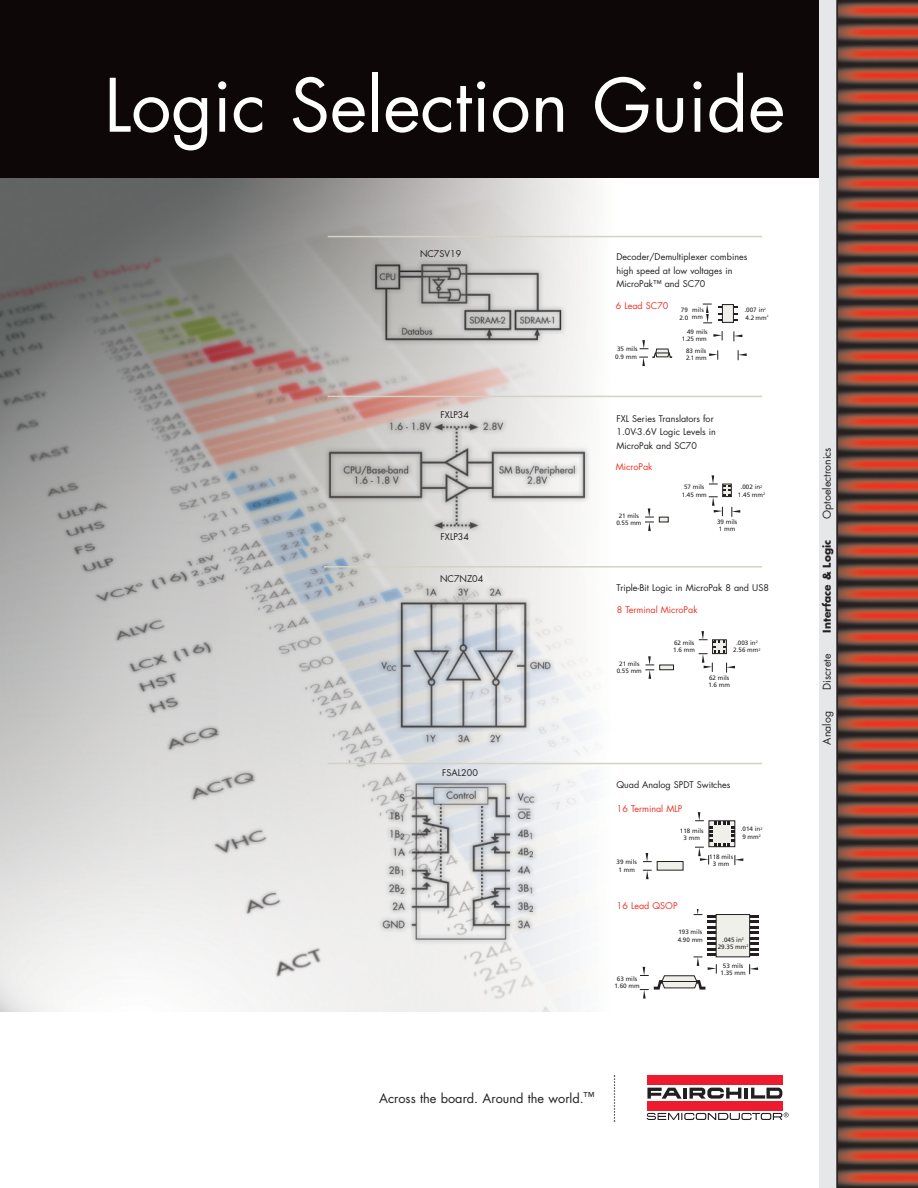
<style>
.page{position:relative;width:918px;height:1188px;background:#fff}
.page>*{position:absolute;margin:0;border:0;box-sizing:border-box;transform-origin:0 0}
.t1{font:71.55px "Futura";color:#fff}
.t2{font:12.75px "Futura";color:#231f20}
.t3{font:10.5px "Futura";color:#231f20}
.t4{font:700 10.5px "Futura";color:#231f20}
.t5{font:9px/13.5px "Futura";color:#231f20}
.t6{font:9px "Futura";color:#ee3224}
.t7{font:6.3px/7.4px "Frutiger";color:#231f20;text-align:center}
.t8{font:3.15px "Frutiger";color:#231f20}
.s1{font-size:12px}
</style>
<div class="page">
<img style="left:0;top:178px;width:633px;height:833px">
<div style="left:0;top:0;width:828px;height:177px;background:#0e0708"></div>
<img style="left:838px;top:0;width:80px;height:1188px">
<div style="left:819px;top:0;width:18px;height:1188px;background:#e6e7e8"></div>
<hr style="left:836px;top:0;width:2px;height:1188px;background:#231f20">
<div style="left:647px;top:1101px;width:135px;height:9px;background:#ed1b2d"></div>
<div style="left:647px;top:1076px;width:135px;height:9px;background:#ed1b2d"></div>
<svg style="left:647px;top:1088px;width:135px;height:11px"></svg>
<svg style="left:647px;top:1112px;width:142px;height:8px"></svg>
<svg style="left:614px;top:1075px;width:1px;height:47px"></svg>
<hr style="left:328px;top:236px;width:434px;height:1px;background:#d3d2c4">
<hr style="left:328px;top:396px;width:434px;height:1px;background:#d3d2c4">
<hr style="left:324px;top:566px;width:438px;height:2px;background:#d3d2c4">
<hr style="left:328px;top:763px;width:434px;height:1px;background:#d3d2c4">
<div style="left:657px;top:861px;width:26px;height:9px;background:#f0f0eb;border:1px solid #231f20"></div>
<svg style="left:643px;top:870px;width:9px;height:9px"></svg>
<svg style="left:643px;top:853px;width:9px;height:9px"></svg>
<svg style="left:695px;top:812px;width:48px;height:53px"></svg>
<svg style="left:694px;top:909px;width:8px;height:6px"></svg>
<svg style="left:640px;top:957px;width:77px;height:42px"></svg>
<svg style="left:749px;top:964px;width:9px;height:10px"></svg>
<hr style="left:707px;top:954px;width:52px;height:2px;background:#231f20">
<hr style="left:707px;top:948px;width:52px;height:3px;background:#231f20">
<hr style="left:707px;top:943px;width:52px;height:2px;background:#231f20">
<hr style="left:707px;top:937px;width:52px;height:3px;background:#231f20">
<hr style="left:707px;top:932px;width:52px;height:2px;background:#231f20">
<hr style="left:707px;top:926px;width:52px;height:3px;background:#231f20">
<hr style="left:707px;top:921px;width:52px;height:2px;background:#231f20">
<hr style="left:707px;top:915px;width:52px;height:3px;background:#231f20">
<div style="left:716px;top:914px;width:34px;height:43px;background:#f0f0eb;border:1px solid #231f20"></div>
<svg style="left:709px;top:475px;width:31px;height:42px"></svg>
<svg style="left:659px;top:517px;width:10px;height:5px"></svg>
<svg style="left:645px;top:508px;width:9px;height:23px"></svg>
<svg style="left:699px;top:631px;width:36px;height:42px"></svg>
<svg style="left:659px;top:665px;width:15px;height:5px"></svg>
<svg style="left:645px;top:656px;width:9px;height:23px"></svg>
<svg style="left:718px;top:306px;width:20px;height:15px"></svg>
<svg style="left:713px;top:331px;width:10px;height:9px"></svg>
<svg style="left:734px;top:331px;width:8px;height:10px"></svg>
<svg style="left:709px;top:350px;width:9px;height:10px"></svg>
<svg style="left:738px;top:350px;width:9px;height:10px"></svg>
<svg style="left:703px;top:304px;width:9px;height:20px"></svg>
<div style="left:722px;top:304px;width:12px;height:19px;background:#f0f0eb;border:1px solid #231f20"></div>
<svg style="left:639px;top:340px;width:33px;height:26px"></svg>
<h1 class="t1" style="left:104px;top:72px;width:683px">Logic Selection Guide</h1>
<h3 class="t5" style="left:420px;top:248px;width:43px">NC7SV19</h3>
<h3 class="t5" style="left:441px;top:408px;width:30px">FXLP34</h3>
<h3 class="t5" style="left:441px;top:531px;width:30px">FXLP34</h3>
<h3 class="t5" style="left:440px;top:573px;width:45px">NC7NZ04</h3>
<h3 class="t5" style="left:442px;top:767px;width:37px">FSAL200</h3>
<h3 class="t5" style="left:616px;top:251px;width:132px">Decoder/Demultiplexer combines high speed at low voltages in<br>MicroPak™ and SC70</h3>
<h3 class="t6" style="left:616px;top:301px;width:54px">6 Lead SC70</h3>
<p class="t7" style="left:615px;top:346px;width:24px;text-align:left">35 mils<br>0.9 mm</p>
<p class="t7" style="left:679px;top:307px;width:26px;text-align:left">79 mils<br>2.0 mm</p>
<p class="t7" style="left:746px;top:314px;width:23px">4.2 mm</p>
<p class="t7" style="left:745px;top:307px;width:23px">.007 in<sup>2</sup></p>
<p class="t8" style="left:767px;top:315px;width:3px">2</p>
<p class="t7" style="left:682px;top:328px;width:27px;text-align:right">49 mils<br>1.25 mm</p>
<p class="t7" style="left:686px;top:347px;width:22px;text-align:left">83 mils<br>2.1 mm</p>
<h3 class="t5" style="left:616px;top:412px;width:101px">FXL Series Translators for<br>1.0V-3.6V Logic Levels in<br>MicroPak and SC70</h3>
<h3 class="t6" style="left:616px;top:463px;width:38px">MicroPak</h3>
<p class="t7" style="left:616px;top:513px;width:27px">21 mils<br>0.55 mm</p>
<p class="t7" style="left:682px;top:484px;width:27px">57 mils<br>1.45 mm</p>
<p class="t7" style="left:738px;top:484px;width:29px">.002 in<sup>2<br></sup>1.45 mm<sup>2</sup></p>
<p class="t7" style="left:717px;top:519px;width:22px">39 mils<br>1 mm</p>
<h3 class="t5" style="left:616px;top:582px;width:154px">Triple-Bit Logic in MicroPak 8 and US8</h3>
<h3 class="t6" style="left:617px;top:606px;width:82px">8 Terminal MicroPak</h3>
<p class="t7" style="left:617px;top:661px;width:27px">21 mils<br>0.55 mm</p>
<p class="t7" style="left:673px;top:640px;width:23px;text-align:left">62 mils<br>1.6 mm</p>
<p class="t7" style="left:733px;top:640px;width:29px">.003 in<sup>2<br></sup>2.56 mm<sup>2</sup></p>
<p class="t7" style="left:708px;top:674px;width:23px;text-align:left">62 mils<br>1.6 mm</p>
<h3 class="t5" style="left:616px;top:779px;width:116px">Quad Analog SPDT Switches</h3>
<h3 class="t6" style="left:617px;top:805px;width:67px">16 Terminal MLP</h3>
<p class="t7" style="left:680px;top:827px;width:25px">118 mils<br>3 mm</p>
<p class="t7" style="left:617px;top:859px;width:22px">39 mils<br>1 mm</p>
<p class="t7" style="left:709px;top:853px;width:25px">118 mils<br>3 mm</p>
<p class="t7" style="left:741px;top:826px;width:23px;text-align:left">.014 in<sup>2<br></sup>9 mm<sup>2</sup></p>
<h3 class="t6" style="left:617px;top:901px;width:62px">16 Lead QSOP</h3>
<p class="t7" style="left:614px;top:975px;width:27px">63 mils<br>1.60 mm</p>
<p class="t7" style="left:678px;top:929px;width:27px;text-align:left">193 mils<br>4.90 mm</p>
<p class="t7" style="left:718px;top:936px;width:32px">.045 in<sup>2<br></sup>29.35 mm<sup>2</sup></p>
<p class="t7" style="left:720px;top:962px;width:27px">53 mils<br>1.35 mm</p>
<h3 class="t3" style="left:822px;top:519px;width:73px;rotate:-90deg">Optoelectronics</h3>
<h3 class="t4" style="left:822px;top:633px;width:94px;rotate:-90deg">Interface &amp; Logic</h3>
<h3 class="t3" style="left:822px;top:690px;width:37px;rotate:-90deg">Discrete</h3>
<h3 class="t3" style="left:822px;top:745px;width:35px;rotate:-90deg">Analog</h3>
<h2 class="t2" style="left:379px;top:1092px;width:217px">Across the board. Around the world.<span class="s1">™</span></h2>
</div>
